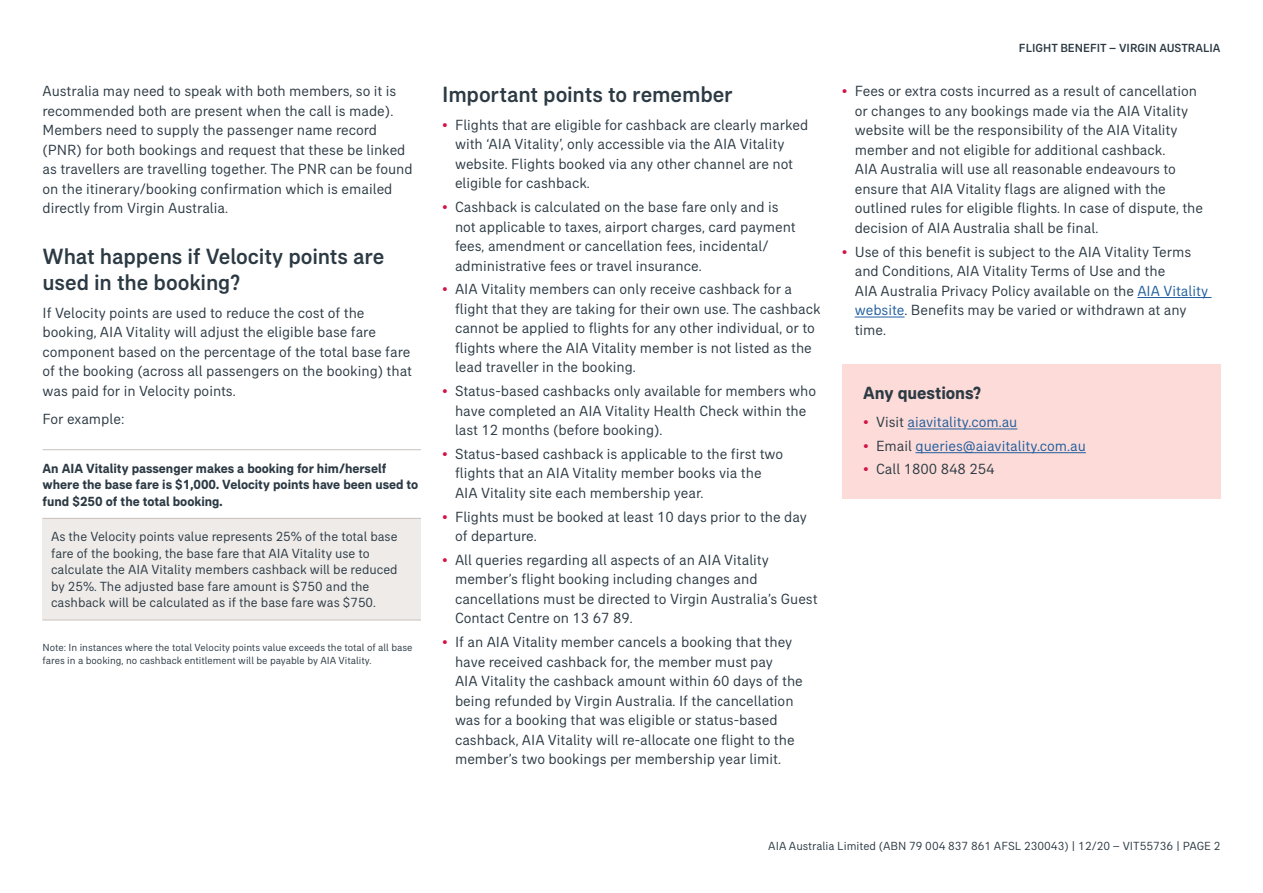
<style>
.page{position:relative;width:1263px;height:893px;background:#fff}
.page>*{position:absolute;margin:0;border:0;box-sizing:border-box;transform-origin:0 0}
.t1{font:500 22.5px/25.5px "AIA Everest";letter-spacing:-.005em;color:#2c3a44}
.t2{font:700 18px "AIA Everest";letter-spacing:-.005em;color:#2c3a44}
.t3{font:15px/19.5px "AIA Everest";color:#2c3a44}
.t4{font:15px "AIA Everest";color:#215e9e}
.t5{font:13.5px/16.5px "AIA Everest";color:#2c3a44}
.t6{font:700 13.5px/16.5px "AIA Everest";color:#2c3a44}
.t7{font:12px "AIA Everest";color:#2c3a44}
.t8{font:500 12px "AIA Everest";color:#2c3a44}
.t9{font:10.5px/13.5px "AIA Everest";color:#2c3a44}
.s1{color:#d31245}
.s2{color:#215e9e}
.s3{color:#2c3a44}
</style>
<div class="page">
<div style="left:43px;top:518px;width:378px;height:102px;background:#eeebe9"></div>
<hr style="left:43px;top:449px;width:378px;height:1px;background:#c9c1bb">
<hr style="left:43px;top:518px;width:378px;height:1px;background:#c9c1bb">
<hr style="left:43px;top:620px;width:378px;height:1px;background:#c9c1bb">
<hr style="left:1137px;top:297px;width:74px;height:1px;background:#215e9e">
<hr style="left:855px;top:317px;width:49px;height:1px;background:#215e9e">
<div style="left:842px;top:364px;width:378px;height:134px;background:#fcdbd8"></div>
<hr style="left:907px;top:428px;width:110px;height:1px;background:#215e9e">
<hr style="left:915px;top:452px;width:171px;height:1px;background:#215e9e">
<p class="t3" style="left:43px;top:81px;width:372px">Australia may need to speak with both members, so it is recommended both are present when the call is made).<br>Members need to supply the passenger name record (PNR) for both bookings and request that these be linked as travellers are travelling together. The PNR can be found on the itinerary/booking confirmation which is emailed directly from Virgin Australia.</p>
<h1 class="t1" style="left:43px;top:243px;width:343px">What happens if Velocity points are used in the booking?</h1>
<p class="t3" style="left:43px;top:303px;width:371px">If Velocity points are used to reduce the cost of the booking, AIA Vitality will adjust the eligible base fare component based on the percentage of the total base fare of the booking (across all passengers on the booking) that was paid for in Velocity points.</p>
<p class="t3" style="left:43px;top:409px;width:83px">For example:</p>
<p class="t6" style="left:43px;top:459px;width:377px">An AIA Vitality passenger makes a booking for him/herself where the base fare is $1,000. Velocity points have been used to fund $250 of the total booking.</p>
<p class="t5" style="left:51px;top:528px;width:348px">As the Velocity points value represents 25% of the total base fare of the booking, the base fare that AIA Vitality use to calculate the AIA Vitality members cashback will be reduced by 25%. The adjusted base fare amount is $750 and the cashback will be calculated as if the base fare was $750.</p>
<p class="t9" style="left:43px;top:640px;width:372px">Note: In instances where the total Velocity points value exceeds the total of all base fares in a booking, no cashback entitlement will be payable by AIA Vitality.</p>
<h1 class="t1" style="left:442px;top:81px;width:292px">I mportant points to remember</h1>
<p class="t3" style="left:455px;top:115px;width:355px;text-indent:-13px"><span class="s1">•</span> Flights that are eligible for cashback are clearly marked with ‘AIA Vitality’, only accessible via the AIA Vitality website. Flights booked via any other channel are not eligible for cashback.</p>
<p class="t3" style="left:455px;top:197px;width:342px;text-indent:-13px"><span class="s1">•</span> Cashback is calculated on the base fare only and is not applicable to taxes, airport charges, card payment fees, amendment or cancellation fees, incidental/ administrative fees or travel insurance.</p>
<p class="t3" style="left:455px;top:279px;width:367px;text-indent:-13px"><span class="s1">•</span> AIA Vitality members can only receive cashback for a flight that they are taking for their own use. The cashback cannot be applied to flights for any other individual, or to flights where the AIA Vitality member is not listed as the lead traveller in the booking.</p>
<p class="t3" style="left:455px;top:381px;width:363px;text-indent:-13px"><span class="s1">•</span> Status-based cashbacks only available for members who have completed an AIA Vitality Health Check within the last 12 months (before booking).</p>
<p class="t3" style="left:455px;top:444px;width:330px;text-indent:-13px"><span class="s1">•</span> Status-based cashback is applicable to the first two flights that an AIA Vitality member books via the<br>AIA Vitality site each membership year.</p>
<p class="t3" style="left:455px;top:507px;width:353px;text-indent:-13px"><span class="s1">•</span> Flights must be booked at least 10 days prior to the day of departure.</p>
<p class="t3" style="left:455px;top:550px;width:364px;text-indent:-13px"><span class="s1">•</span> All queries regarding all aspects of an AIA Vitality member’s flight booking including changes and cancellations must be directed to Virgin Australia’s Guest Contact Centre on 13 67 89.</p>
<p class="t3" style="left:455px;top:632px;width:349px;text-indent:-13px"><span class="s1">•</span> If an AIA Vitality member cancels a booking that they have received cashback for, the member must pay<br>AIA Vitality the cashback amount within 60 days of the being refunded by Virgin Australia. If the cancellation was for a booking that was eligible or status-based cashback, AIA Vitality will re-allocate one flight to the member’s two bookings per membership year limit.</p>
<p class="t8" style="left:1019px;top:41px;width:203px">Flight benefit – virgin australia</p>
<p class="t3" style="left:855px;top:81px;width:350px;text-indent:-13px"><span class="s1">•</span> Fees or extra costs incurred as a result of cancellation or changes to any bookings made via the AIA Vitality website will be the responsibility of the AIA Vitality member and not eligible for additional cashback.<br>AIA Australia will use all reasonable endeavours to ensure that AIA Vitality flags are aligned with the outlined rules for eligible flights. In case of dispute, the decision of AIA Australia shall be final.</p>
<p class="t3" style="left:855px;top:241px;width:355px;text-indent:-13px"><span class="s1">•</span> Use of this benefit is subject to the AIA Vitality Terms and Conditions, AIA Vitality Terms of Use and the<br>AIA Australia Privacy Policy available on the <span class="s2">AIA Vitality website</span>. Benefits may be varied or withdrawn at any time.</p>
<p class="t2" style="left:863px;top:382px;width:119px">Any questions?</p>
<p class="t4" style="left:863px;top:413px;width:156px"><span class="s1">•</span> <span class="s3">Visit</span> aiavitality.com.au</p>
<p class="t4" style="left:863px;top:437px;width:224px"><span class="s1">•</span> <span class="s3">Email</span> queries@aiavitality.com.au</p>
<p class="t3" style="left:863px;top:459px;width:133px"><span class="s1">•</span> Call 1800 848 254</p>
<p class="t7" style="left:768px;top:839px;width:454px">AIA Australia Limited (ABN 79 004 837 861 AFSL 230043) | 12/20 – VIT55736 | PAGE 2</p>
</div>
